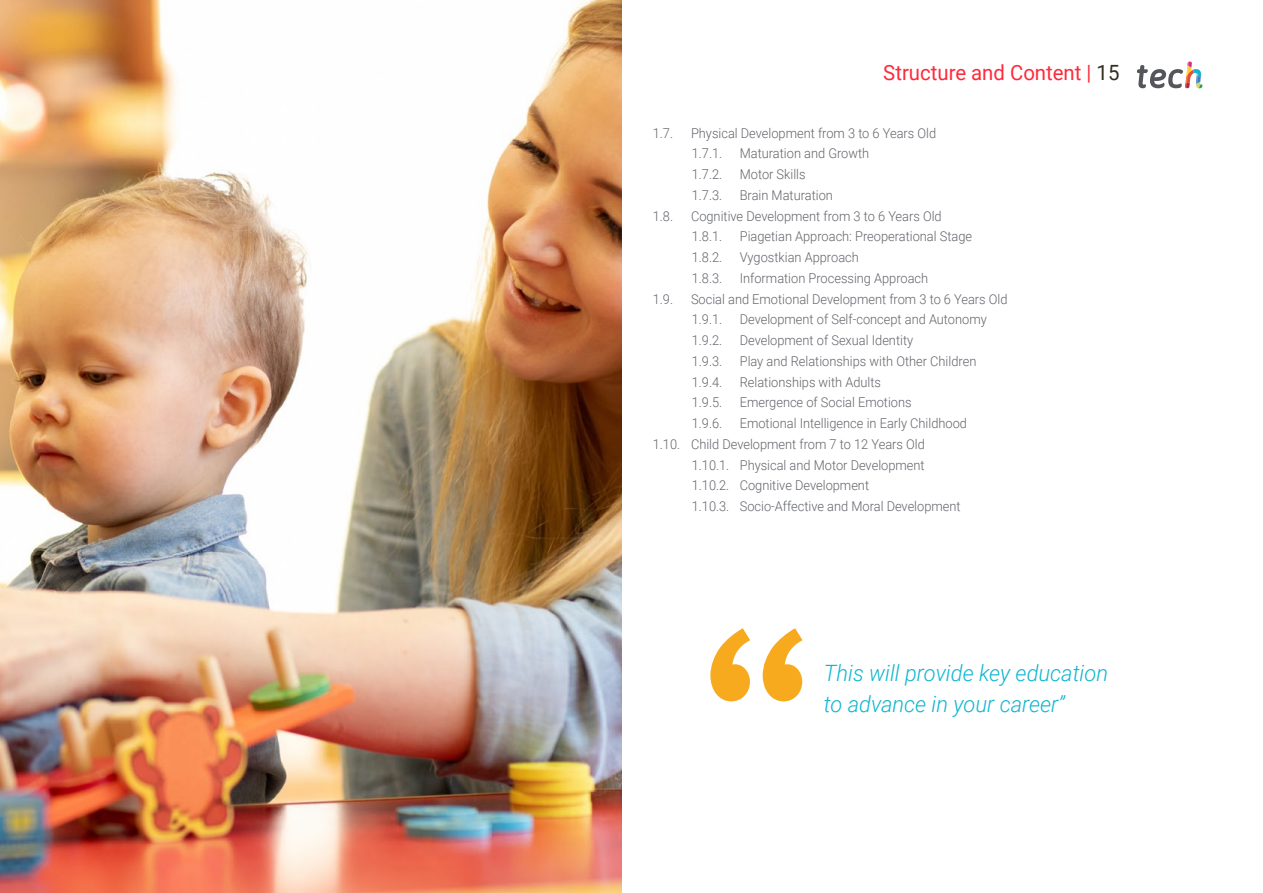
<style>
.page{position:relative;width:1263px;height:893px;background:#fff}
.page>*{position:absolute;margin:0;border:0;box-sizing:border-box;transform-origin:0 0}
.t1{font:italic 300 22.5px/31.5px "Roboto";color:#0fb6cf}
.t2{font:21px "Roboto";color:#ff293a}
.t3{font:300 13.5px/20.7px "Roboto";color:#61646a;scale:.95 1}
.s1{color:#312e20}
</style>
<div class="page">
<svg style="left:1137px;top:62px;width:65px;height:27px"></svg>
<img style="left:0;top:0;width:622px;height:893px">
<svg style="left:710px;top:628px;width:92px;height:73px"></svg>
<h2 class="t2" style="left:883px;top:57px;width:238px">Structure and Content | <span class="s1">15</span></h2>
<p class="t3" style="left:653px;top:122px;width:23px">1.7.</p>
<p class="t3" style="left:691px;top:122px;width:260px">Physical Development from 3 to 6 Years Old<br>1.7.1.</p>
<p class="t3" style="left:740px;top:143px;width:138px">Maturation and Growth</p>
<p class="t3" style="left:692px;top:164px;width:34px">1.7.2.</p>
<p class="t3" style="left:740px;top:164px;width:71px">Motor Skills</p>
<p class="t3" style="left:692px;top:184px;width:34px">1.7.3.</p>
<p class="t3" style="left:740px;top:184px;width:100px">Brain Maturation</p>
<p class="t3" style="left:653px;top:205px;width:23px">1.8.</p>
<p class="t3" style="left:691px;top:205px;width:265px">Cognitive Development from 3 to 6 Years Old<br>1.8.1.</p>
<p class="t3" style="left:740px;top:226px;width:246px">Piagetian Approach: Preoperational Stage</p>
<p class="t3" style="left:692px;top:247px;width:34px">1.8.2.</p>
<p class="t3" style="left:740px;top:247px;width:127px">Vygostkian Approach</p>
<p class="t3" style="left:692px;top:267px;width:34px">1.8.3.</p>
<p class="t3" style="left:740px;top:267px;width:200px">Information Processing Approach</p>
<p class="t3" style="left:653px;top:288px;width:23px">1.9.</p>
<p class="t3" style="left:691px;top:288px;width:335px">Social and Emotional Development from 3 to 6 Years Old<br>1.9.1.</p>
<p class="t3" style="left:740px;top:309px;width:262px">Development of Self-concept and Autonomy</p>
<p class="t3" style="left:692px;top:330px;width:34px">1.9.2.</p>
<p class="t3" style="left:740px;top:330px;width:184px">Development of Sexual Identity</p>
<p class="t3" style="left:692px;top:350px;width:34px">1.9.3.</p>
<p class="t3" style="left:740px;top:350px;width:251px">Play and Relationships with Other Children</p>
<p class="t3" style="left:692px;top:371px;width:34px">1.9.4.</p>
<p class="t3" style="left:740px;top:371px;width:150px">Relationships with Adults</p>
<p class="t3" style="left:692px;top:392px;width:34px">1.9.5.</p>
<p class="t3" style="left:740px;top:392px;width:182px">Emergence of Social Emotions</p>
<p class="t3" style="left:692px;top:413px;width:34px">1.9.6.</p>
<p class="t3" style="left:740px;top:413px;width:241px">Emotional Intelligence in Early Childhood</p>
<p class="t3" style="left:653px;top:433px;width:288px">1.10. Child Development from 7 to 12 Years Old</p>
<p class="t3" style="left:692px;top:454px;width:247px">1.10.1. Physical and Motor Development</p>
<p class="t3" style="left:692px;top:475px;width:188px">1.10.2. Cognitive Development</p>
<p class="t3" style="left:692px;top:496px;width:284px">1.10.3. Socio-Affective and Moral Development</p>
<h1 class="t1" style="left:824px;top:656px;width:286px">This will provide key education to advance in your career”</h1>
</div>
